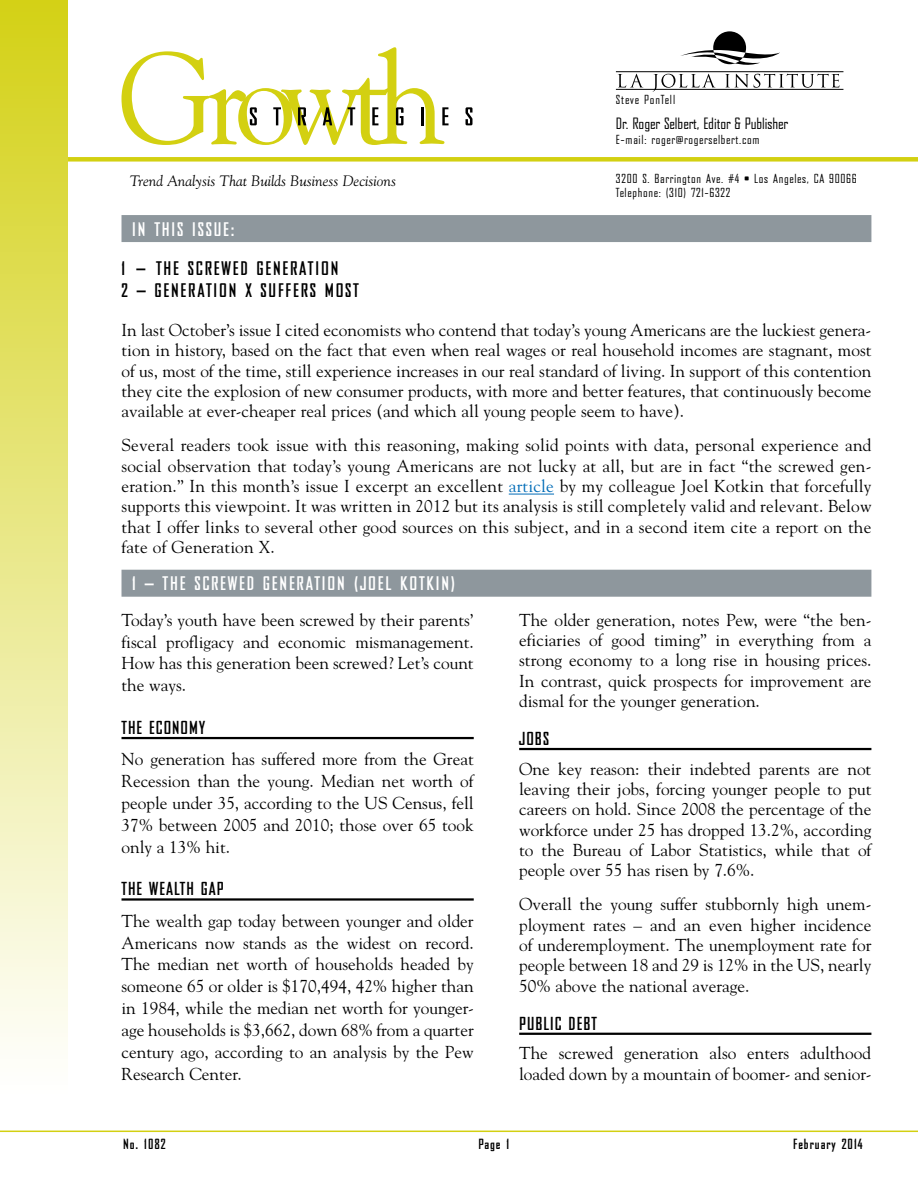
<style>
.page{position:relative;width:918px;height:1188px;background:#fff}
.page>*{position:absolute;margin:0;border:0;box-sizing:border-box;transform-origin:0 0}
.t1{font:700 18px "Bureau Agency";letter-spacing:.1em;color:#fff}
.t2{font:700 18px/21.8px "Bureau Agency";letter-spacing:.1em;color:#000}
.t3{font:17.25px/20.4px "Goudy";color:#000;text-align:justify}
.t4{font:700 17.25px "Bureau Agency";letter-spacing:.06em;color:#000}
.t5{font:italic 15px "Goudy";color:#000}
.t6{font:15px "Bureau Agency";color:#000}
.t7{font:700 13.5px "Bureau Agency";letter-spacing:.075em;color:#000}
.t8{font:12px/13.5px "Bureau Agency";letter-spacing:.06em;color:#000}
.s1{color:#006cb7}
</style>
<div class="page">
<div style="left:0;top:157px;width:918px;height:5px;background:#d3d011"></div>
<svg style="left:618px;top:74px;width:25px;height:14px"></svg>
<svg style="left:653px;top:74px;width:63px;height:18px"></svg>
<svg style="left:725px;top:74px;width:114px;height:14px"></svg>
<hr style="left:616px;top:89px;width:227px;height:1px;background:#000">
<hr style="left:616px;top:71px;width:227px;height:1px;background:#000">
<div style="left:713px;top:31px;width:33px;height:33px;background:#000;border-radius:50%"></div>
<svg style="left:681px;top:48px;width:99px;height:17px"></svg>
<div style="left:0;top:0;width:68px;height:1097px;background:linear-gradient(to bottom,#d4d116,#fff)"></div>
<hr style="left:0;top:1131px;width:918px;height:1px;background:#d3d011">
<svg style="left:122px;top:47px;width:327px;height:98px"></svg>
<svg style="left:466px;top:107px;width:6px;height:18px"></svg>
<div style="left:122px;top:215px;width:749px;height:27px;background:#8e979d"></div>
<hr style="left:509px;top:494px;width:45px;height:1px;background:#006cb7">
<div style="left:122px;top:570px;width:749px;height:27px;background:#8e979d"></div>
<hr style="left:122px;top:737px;width:352px;height:2px;background:#000">
<hr style="left:122px;top:898px;width:352px;height:3px;background:#000">
<hr style="left:519px;top:748px;width:352px;height:2px;background:#000">
<hr style="left:519px;top:1033px;width:352px;height:2px;background:#000">
<p class="t8" style="left:616px;top:93px;width:61px">Steve PonTell</p>
<p class="t5" style="left:130px;top:172px;width:268px">Trend Analysis That Builds Business Decisions</p>
<p class="t6" style="left:616px;top:116px;width:174px">Dr. Roger Selbert, Editor &amp; Publisher</p>
<p class="t8" style="left:616px;top:133px;width:145px">E-mail: roger@rogerselbert.com</p>
<p class="t8" style="left:616px;top:172px;width:242px">3200 S. Barrington Ave. #4 • Los Angeles, CA 90066<br>Telephone: (310) 721-6322</p>
<p class="t1" style="left:132px;top:219px;width:104px">IN THIS ISSUE:</p>
<p class="t2" style="left:122px;top:258px;width:239px">1 – THE SCREWED GENERATION<br>2 – GENERATION X SUFFERS MOST</p>
<p class="t3" style="left:122px;top:319px;width:752px">In last October’s issue I cited economists who contend that today’s young Americans are the luckiest genera&shy;tion in history, based on the fact that even when real wages or real household incomes are stagnant, most of us, most of the time, still experience increases in our real standard of living. In support of this contention they cite the explosion of new consumer products, with more and better features, that continuously become available at ever-cheaper real prices (and which all young people seem to have).</p>
<p class="t3" style="left:122px;top:435px;width:752px">Several readers took issue with this reasoning, making solid points with data, personal experience and social observation that today’s young Americans are not lucky at all, but are in fact “the screwed gen&shy;eration.” In this month’s issue I excerpt an excellent <span class="s1">article</span> by my colleague Joel Kotkin that forcefully supports this viewpoint. It was written in 2012 but its analysis is still completely valid and relevant. Below that I offer links to several other good sources on this subject, and in a second item cite a report on the fate of Generation X.</p>
<p class="t1" style="left:132px;top:574px;width:325px">1 – THE SCREWED GENERATION (JOEL KOTKIN)</p>
<p class="t3" style="left:122px;top:608px;width:354px;line-height:21.9px">Today’s youth have been screwed by their parents’ fiscal profligacy and economic mismanagement.<br>How has this generation been screwed? Let’s count the ways.</p>
<p class="t4" style="left:122px;top:718px;width:85px">THE ECONOMY</p>
<p class="t3" style="left:122px;top:748px;width:354px;line-height:21.9px">No generation has suffered more from the Great Recession than the young. Median net worth of people under 35, according to the US Census, fell 37% between 2005 and 2010; those over 65 took only a 13% hit.</p>
<p class="t4" style="left:122px;top:880px;width:104px">THE WEALTH GAP</p>
<p class="t3" style="left:122px;top:909px;width:354px;line-height:21.9px">The wealth gap today between younger and older Americans now stands as the widest on record.<br>The median net worth of households headed by someone 65 or older is $170,494, 42% higher than in 1984, while the median net worth for younger&shy;age households is $3,662, down 68% from a quarter century ago, according to an analysis by the Pew Research Center.</p>
<p class="t3" style="left:519px;top:609px;width:354px">The older generation, notes Pew, were “the ben&shy;eficiaries of good timing” in everything from a strong economy to a long rise in housing prices.<br>In contrast, quick prospects for improvement are dismal for the younger generation.</p>
<p class="t4" style="left:519px;top:729px;width:31px">JOBS</p>
<p class="t3" style="left:519px;top:758px;width:354px">One key reason: their indebted parents are not leaving their jobs, forcing younger people to put careers on hold. Since 2008 the percentage of the workforce under 25 has dropped 13.2%, according to the Bureau of Labor Statistics, while that of people over 55 has risen by 7.6%.</p>
<p class="t3" style="left:519px;top:894px;width:354px">Overall the young suffer stubbornly high unem&shy;ployment rates – and an even higher incidence of underemployment. The unemployment rate for people between 18 and 29 is 12% in the US, nearly 50% above the national average.</p>
<p class="t4" style="left:519px;top:1014px;width:79px">PUBLIC DEBT</p>
<p class="t3" style="left:519px;top:1043px;width:354px">The screwed generation also enters adulthood loaded down by a mountain of boomer- and senior-</p>
<p class="t7" style="left:123px;top:1137px;width:44px">No. 1082</p>
<p class="t7" style="left:478px;top:1137px;width:32px">Page 1</p>
<p class="t7" style="left:793px;top:1137px;width:71px">February 2014</p>
</div>
